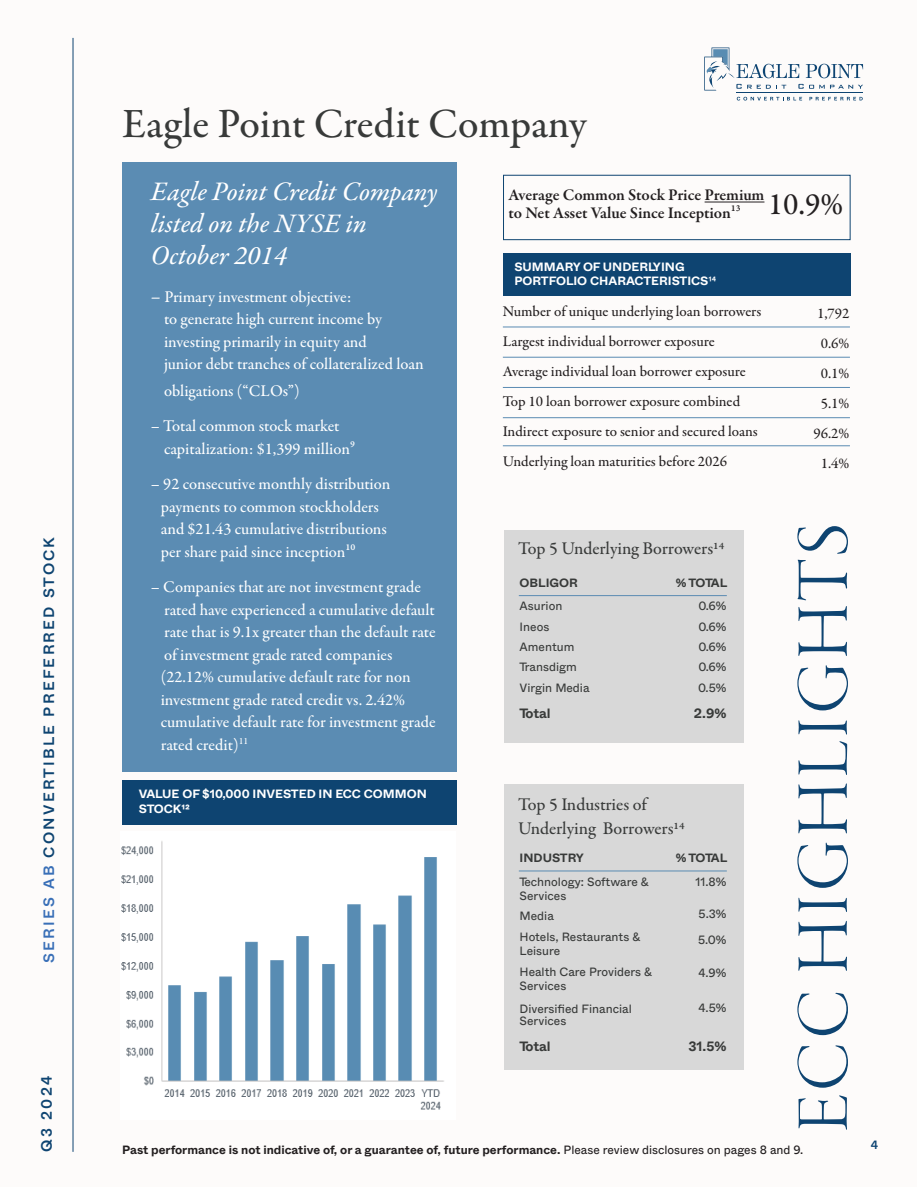
<style>
.page{position:relative;width:918px;height:1188px;background:#fff}
.page>*{position:absolute;margin:0;border:0;box-sizing:border-box;transform-origin:0 0}
.t1{font:75.9px "Garamond Premr Pro Lt Disp";letter-spacing:.035em;color:#0e4471}
.t2{font:500 42px "Garamond Premr Pro";color:#383a39}
.t3{font:500 31.5px "Garamond Premr Pro";color:#231f20}
.t4{font:27px/32.4px "Garamond Premr Pro Med It";color:#fff}
.t5{font:500 18px/23.4px "Garamond Premr Pro";letter-spacing:-.005em;color:#383a39}
.t6{font:500 16.5px/22.5px "Garamond Premr Pro";color:#fff}
.t7{font:600 16.5px/18px "Garamond Premr Pro";letter-spacing:-.005em;color:#231f20}
.t8{font:500 15px/30px "Garamond Premr Pro";color:#231f20}
.t9{font:500 15px "Whyte";letter-spacing:.15em;color:#0e4471}
.t10{font:700 13.5px "Whyte";color:#383a39}
.t11{font:12px/20.4px "Whyte";color:#383a39}
.t12{font:700 12px "Whyte";color:#231f20}
.t13{font:700 12px/14.4px "Whyte";color:#fff}
.t14{font:700 12px "Whyte";color:#383a39}
.t15{font:500 12px "Whyte";color:#0d4472}
.s1{color:#396fb7}
.s2{font-size:18px}
.s3{font-weight:500}
.s4{font-weight:400}
</style>
<div class="page">
<div style="left:0;top:0;width:916px;height:1186px;background:#fdfbfa"></div>
<hr style="left:73px;top:38px;width:1px;height:1114px;background:#0e4471">
<svg style="left:704px;top:48px;width:159px;height:43px"></svg>
<svg style="left:737px;top:97px;width:65px;height:4px"></svg>
<svg style="left:809px;top:97px;width:54px;height:3px"></svg>
<hr style="left:736px;top:93px;width:127px;height:1px;background:#0d4472">
<div style="left:503px;top:254px;width:348px;height:42px;background:#0e4471"></div>
<div style="left:122px;top:162px;width:335px;height:609px;background:#5b8cb3"></div>
<hr style="left:503px;top:327px;width:347px;height:1px;background:#5a8bb2">
<hr style="left:503px;top:357px;width:347px;height:1px;background:#5a8bb2">
<hr style="left:503px;top:387px;width:347px;height:1px;background:#5a8bb2">
<hr style="left:503px;top:417px;width:347px;height:1px;background:#5a8bb2">
<hr style="left:503px;top:446px;width:347px;height:1px;background:#5a8bb2">
<div style="left:505px;top:530px;width:239px;height:212px;background:#d8d8d8"></div>
<div style="left:505px;top:785px;width:239px;height:285px;background:#d8d8d8"></div>
<hr style="left:519px;top:595px;width:208px;height:1px;background:#5a8bb2">
<hr style="left:519px;top:871px;width:208px;height:1px;background:#5a8bb2">
<div style="left:503px;top:175px;width:348px;height:65px;border:1px solid #0e4471"></div>
<div style="left:122px;top:780px;width:335px;height:45px;background:#0e4471"></div>
<hr style="left:705px;top:202px;width:59px;height:1px;background:#231f20">
<img style="left:121px;top:841px;width:323px;height:269px">
<p class="t9" style="left:37px;top:963px;width:427px;rotate:-90deg"><span class="s1">SERIES AB</span> CONVERTIBLE PREFERRED STOCK</p>
<p class="t9" style="left:35px;top:1152px;width:78px;rotate:-90deg">Q3 2024</p>
<h2 class="t2" style="left:122px;top:98px;width:466px">Eagle Point Credit Company</h2>
<h3 class="t4" style="left:151px;top:176px;width:288px">Eagle Point Credit Company listed on the NYSE in<br>October 2014</h3>
<p class="t6" style="left:164px;top:286px;width:261px;text-indent:-13px"><span class="s2">–</span> Primary investment objective:<br>to generate high current income by investing primarily in equity and<br>junior debt tranches of collateralized loan</p>
<p class="t6" style="left:164px;top:380px;width:137px">obligations (“CLOs”)</p>
<p class="t6" style="left:164px;top:415px;width:193px;text-indent:-13px">– Total common stock market capitalization: $1,399 million9</p>
<p class="t6" style="left:161px;top:473px;width:231px;text-indent:-10px">– 92 consecutive monthly distribution payments to common stockholders and $21.43 cumulative distributions per share paid since inception10</p>
<p class="t6" style="left:161px;top:576px;width:276px;text-indent:-10px">– Companies that are not investment grade rated have experienced a cumulative default rate that is 9.1x greater than the default rate of investment grade rated companies (22.12% cumulative default rate for non investment grade rated credit vs. 2.42% cumulative default rate for investment grade rated credit)<sup>11</sup></p>
<p class="t7" style="left:509px;top:186px;width:257px">Average Common Stock Price Premium to Net Asset Value Since Inception<span class="s3">13</span></p>
<h3 class="t3" style="left:768px;top:186px;width:77px">10.9%</h3>
<p class="t13" style="left:514px;top:259px;width:204px">SUMMARY OF UNDERLYING<br>PORTFOLIO CHARACTERISTICS<span class="s4">14</span></p>
<p class="t8" style="left:503px;top:296px;width:260px">Number of unique underlying loan borrowers Largest individual borrower exposure Average individual loan borrower exposure Top 10 loan borrower exposure combined Indirect exposure to senior and secured loans Underlying loan maturities before 2026</p>
<p class="t8" style="left:813px;top:299px;width:38px;text-align:center">1,792<br>0.6%<br>0.1%<br>5.1%<br>96.2%<br>1.4%</p>
<h1 class="t1" style="left:782px;top:1132px;width:610px;rotate:-90deg">ECC HIGHLIGHTS</h1>
<p class="t5" style="left:518px;top:538px;width:207px">Top 5 Underlying Borrowers14</p>
<p class="t14" style="left:520px;top:573px;width:60px">OBLIGOR</p>
<p class="t11" style="left:520px;top:595px;width:71px">Asurion<br>Ineos<br>Amentum<br>Transdigm<br>Virgin Media</p>
<p class="t10" style="left:520px;top:703px;width:33px">Total</p>
<p class="t14" style="left:676px;top:573px;width:53px">% TOTAL</p>
<p class="t11" style="left:698px;top:595px;width:30px;text-align:justify">0.6% 0.6% 0.6% 0.6% 0.5%</p>
<p class="t10" style="left:694px;top:703px;width:34px">2.9%</p>
<p class="t13" style="left:139px;top:786px;width:289px">VALUE OF $10,000 INVESTED IN ECC COMMON<br>STOCK12</p>
<p class="t5" style="left:518px;top:793px;width:168px">Top 5 Industries of<br>Underlying Borrowers14</p>
<p class="t14" style="left:520px;top:849px;width:66px">INDUSTRY</p>
<p class="t11" style="left:520px;top:874px;width:131px;line-height:14.4px">Technology: Software &amp;<br>Services</p>
<p class="t11" style="left:520px;top:905px;width:122px">Media<br>Hotels, Restaurants &amp;</p>
<p class="t11" style="left:520px;top:940px;width:134px">Leisure<br>Health Care Providers &amp;</p>
<p class="t11" style="left:520px;top:974px;width:114px;line-height:22.5px">Services<br>Diversified Financial</p>
<p class="t11" style="left:520px;top:1009px;width:48px">Services</p>
<p class="t10" style="left:520px;top:1036px;width:33px">Total</p>
<p class="t14" style="left:676px;top:849px;width:53px">% TOTAL</p>
<p class="t11" style="left:695px;top:871px;width:33px">11.8%</p>
<p class="t11" style="left:699px;top:903px;width:29px">5.3%</p>
<p class="t11" style="left:698px;top:929px;width:30px">5.0%</p>
<p class="t11" style="left:698px;top:962px;width:30px">4.9%</p>
<p class="t11" style="left:698px;top:997px;width:30px">4.5%</p>
<p class="t10" style="left:688px;top:1035px;width:40px">31.5%</p>
<p class="t12" style="left:122px;top:1141px;width:683px">Past performance is not indicative of, or a guarantee of, future performance. <span class="s4">Please review disclosures on pages 8 and 9.</span></p>
<p class="t15" style="left:871px;top:1136px;width:9px">4</p>
</div>
